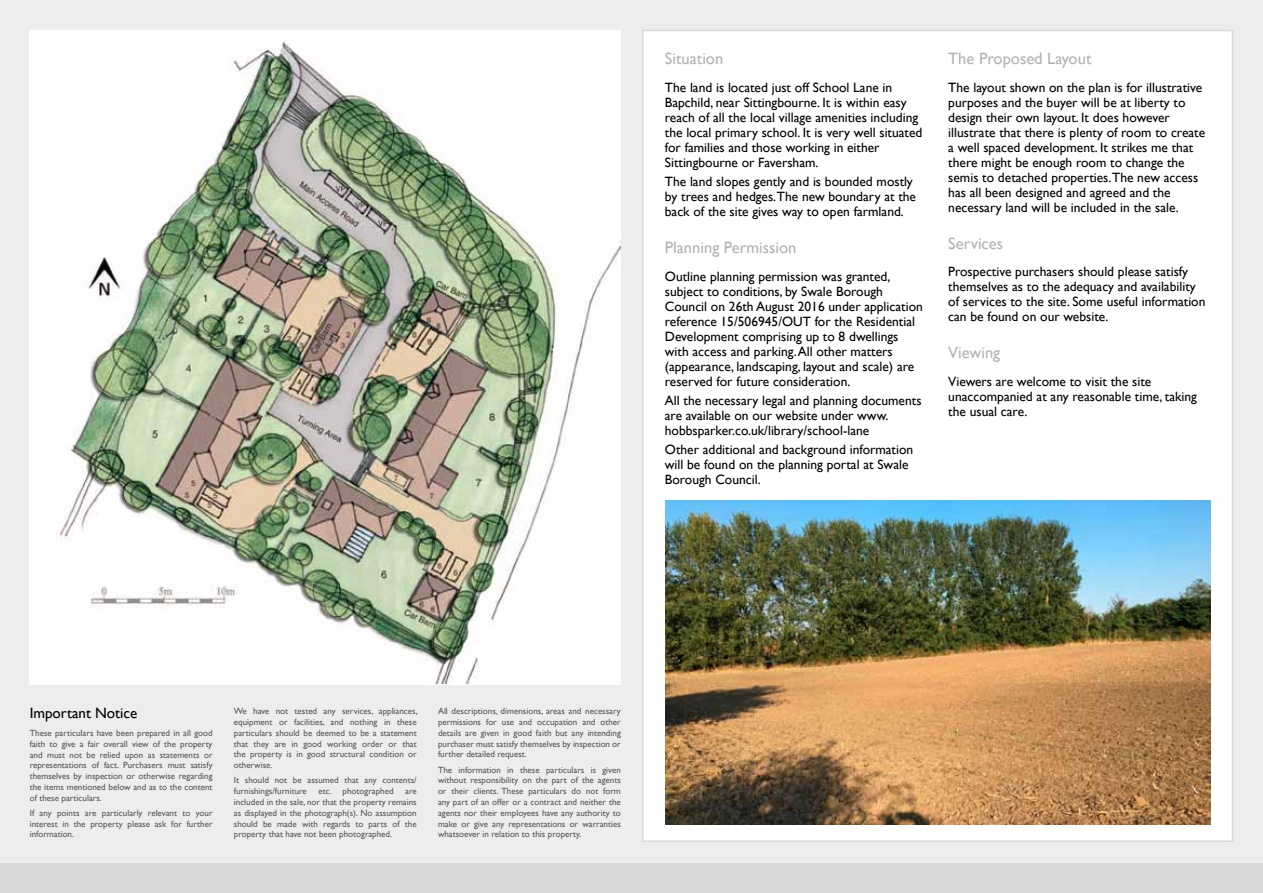
<style>
.page{position:relative;width:1263px;height:893px;background:#fff}
.page>*{position:absolute;margin:0;border:0;box-sizing:border-box;transform-origin:0 0}
.t1{font:16.5px "Gill Sans";color:#b3b2b2}
.t2{font:15px "Gill Sans";color:#000}
.t3{font:13.5px/15px "Gill Sans";color:#000}
.t4{font:9px/10.8px "Gill Sans";color:#575756;text-align:justify}
</style>
<div class="page">
<div style="left:0;top:0;width:1263px;height:878px;background:#ededed"></div>
<div style="left:0;top:863px;width:1263px;height:30px;background:#dadada"></div>
<img style="left:30px;top:39px;width:591px;height:645px">
<div style="left:643px;top:31px;width:589px;height:810px;background:#fff"></div>
<img style="left:665px;top:501px;width:546px;height:324px">
<p class="t1" style="left:665px;top:49px;width:60px">Situation</p>
<p class="t3" style="left:665px;top:80px;width:259px">The land is located just off School Lane in Bapchild, near Sittingbourne. It is within easy reach of all the local village amenities including the local primary school. It is very well situated for families and those working in either Sittingbourne or Faversham.</p>
<p class="t3" style="left:665px;top:174px;width:253px">The land slopes gently and is bounded mostly by trees and hedges.The new boundary at the back of the site gives way to open farmland.</p>
<p class="t1" style="left:665px;top:238px;width:133px">Planning Permission</p>
<p class="t3" style="left:665px;top:269px;width:259px">Outline planning permission was granted, subject to conditions, by Swale Borough Council on 26th August 2016 under application reference 15/506945/OUT for the Residential Development comprising up to 8 dwellings with access and parking. All other matters (appearance, landscaping, layout and scale) are reserved for future consideration.</p>
<p class="t3" style="left:665px;top:393px;width:258px">All the necessary legal and planning documents are available on our website under www. hobbsparker.co.uk/library/school-lane</p>
<p class="t3" style="left:665px;top:442px;width:250px">Other additional and background information will be found on the planning portal at Swale<br>Borough Council.</p>
<p class="t1" style="left:948px;top:49px;width:145px">The Proposed Layout</p>
<p class="t3" style="left:948px;top:80px;width:258px">The layout shown on the plan is for illustrative purposes and the buyer will be at liberty to design their own layout. It does however illustrate that there is plenty of room to create a well spaced development. It strikes me that there might be enough room to change the semis to detached properties.The new access has all been designed and agreed and the necessary land will be included in the sale.</p>
<p class="t1" style="left:948px;top:233px;width:56px">Services</p>
<p class="t3" style="left:948px;top:264px;width:259px">Prospective purchasers should please satisfy themselves as to the adequacy and availability of services to the site. Some useful information can be found on our website.</p>
<p class="t1" style="left:948px;top:343px;width:54px">Viewing</p>
<p class="t3" style="left:948px;top:374px;width:250px">Viewers are welcome to visit the site unaccompanied at any reasonable time, taking the usual care.</p>
<p class="t2" style="left:30px;top:705px;width:109px">Important Notice</p>
<p class="t4" style="left:30px;top:728px;width:184px">These particulars have been prepared in all good faith to give a fair overall view of the property and must not be relied upon as statements or representations of fact. Purchasers must satisfy themselves by inspection or otherwise regarding the items mentioned below and as to the content of these particulars.</p>
<p class="t4" style="left:30px;top:808px;width:184px">If any points are particularly relevant to your interest in the property please ask for further information.</p>
<p class="t4" style="left:234px;top:706px;width:185px">We have not tested any services, appliances, equipment or facilities, and nothing in these particulars should be deemed to be a statement that they are in good working order or that the property is in good structural condition or otherwise.</p>
<p class="t4" style="left:234px;top:775px;width:184px">It should not be assumed that any contents/ furnishings/furniture</p>
<p class="t4" style="left:318px;top:786px;width:77px">etc. photographed</p>
<p class="t4" style="left:234px;top:786px;width:184px;text-indent:171px">are included in the sale, nor that the property remains as displayed in the photograph(s). No assumption should be made with regards to parts of the property that have not been photographed.</p>
<p class="t4" style="left:438px;top:706px;width:184px">All descriptions, dimensions, areas and necessary permissions for use and occupation and other details are given in good faith but any intending purchaser must satisfy themselves by inspection or further detailed request.</p>
<p class="t4" style="left:438px;top:764px;width:184px">The information in these particulars is given without responsibility on the part of the agents or their clients. These particulars do not form any part of an offer or a contract and neither the agents nor their employees have any authority to make or give any representations or warranties whatsoever in relation to this property.</p>
</div>
